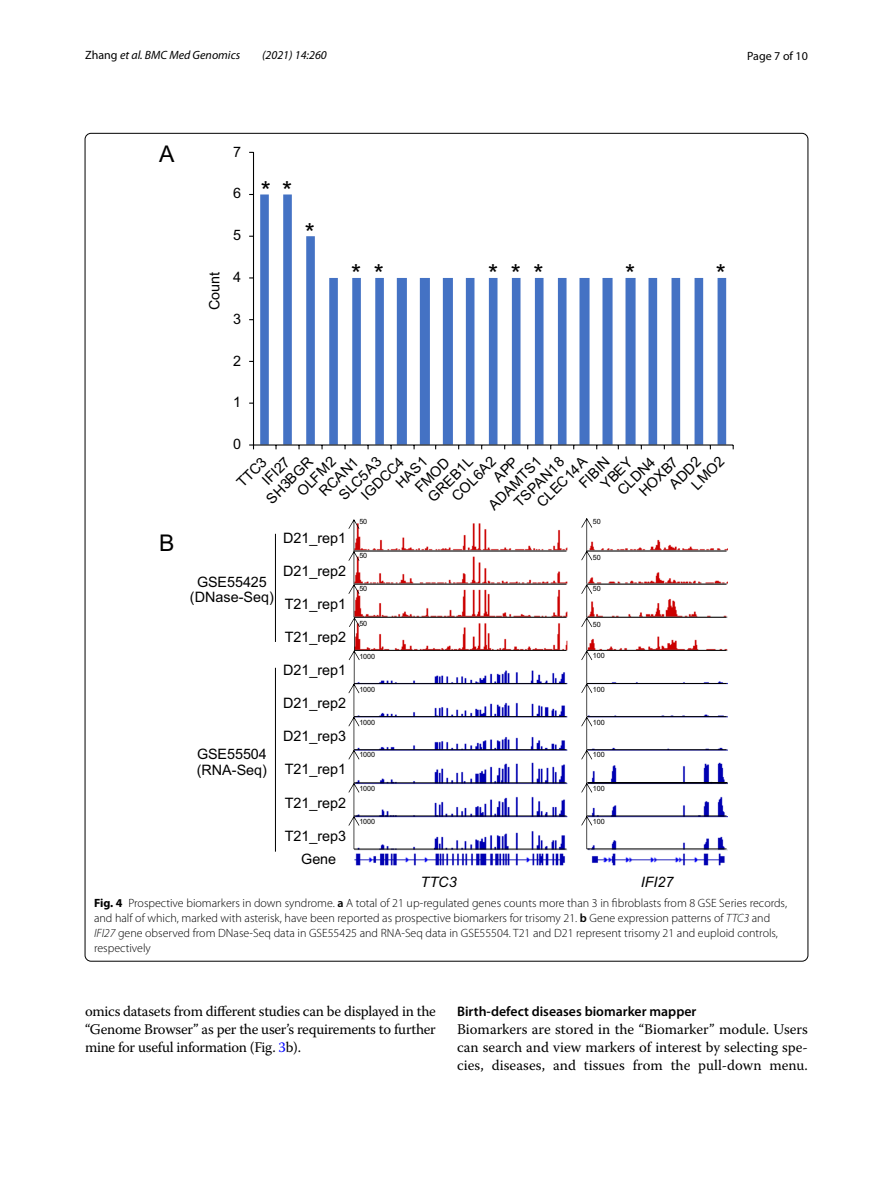
<style>
.page{position:relative;width:893px;height:1187px;background:#fff}
.page>*{position:absolute;margin:0;border:0;box-sizing:border-box;transform-origin:0 0}
.t1{font:25.95px "Arial MT4";color:#000}
.t2{font:22.95px "Arial MT4";color:#000}
.t3{font:14.7px/18px "Warnock Pro";letter-spacing:-.005em;color:#000;text-align:justify}
.t4{font:14.4px/15.6px "Arial MT4";letter-spacing:-.005em;color:#000;text-align:center}
.t5{font:14.4px "Arial Italic MT2";color:#000}
.t6{font:600 13.8px "Myriad Pro";color:#000}
.t7{font:300 12px/15px "Myriad Pro";color:#000}
.t8{font:italic 12px "Myriad Pro";color:#000}
.t9{font:12px "Myriad Pro";color:#000}
.t10{font:7.2px "Arial MT4";letter-spacing:-.005em;color:#000}
.s1{font-style:normal}
.s2{font-weight:700}
.s3{font-weight:600}
.s4{font-style:italic}
.s5{color:#00f}
</style>
<div class="page">
<img style="left:354px;top:523px;width:374px;height:342px">
<hr style="left:275px;top:534px;width:1px;height:108px;background:#000">
<hr style="left:275px;top:667px;width:1px;height:184px;background:#000">
<svg style="left:260px;top:194px;width:466px;height:250px"></svg>
<hr style="left:253px;top:152px;width:1px;height:293px;background:#000">
<hr style="left:253px;top:444px;width:480px;height:1px;background:#000">
<svg style="left:249px;top:444px;width:5px;height:5px"></svg>
<hr style="left:354px;top:550px;width:212px;height:1px;background:#000">
<hr style="left:354px;top:583px;width:212px;height:1px;background:#000">
<hr style="left:354px;top:617px;width:212px;height:1px;background:#000">
<hr style="left:354px;top:650px;width:212px;height:1px;background:#000">
<hr style="left:354px;top:683px;width:212px;height:1px;background:#000">
<hr style="left:354px;top:716px;width:212px;height:1px;background:#000">
<hr style="left:354px;top:749px;width:212px;height:1px;background:#000">
<hr style="left:354px;top:782px;width:212px;height:1px;background:#000">
<hr style="left:354px;top:848px;width:212px;height:1px;background:#000">
<hr style="left:354px;top:815px;width:212px;height:1px;background:#000">
<svg style="left:348px;top:519px;width:12px;height:330px"></svg>
<hr style="left:587px;top:550px;width:139px;height:1px;background:#000">
<hr style="left:587px;top:583px;width:139px;height:1px;background:#000">
<hr style="left:587px;top:617px;width:139px;height:1px;background:#000">
<hr style="left:587px;top:650px;width:139px;height:1px;background:#000">
<hr style="left:587px;top:683px;width:139px;height:1px;background:#000">
<hr style="left:587px;top:716px;width:139px;height:1px;background:#000">
<hr style="left:587px;top:749px;width:139px;height:1px;background:#000">
<hr style="left:588px;top:782px;width:140px;height:1px;background:#000">
<hr style="left:587px;top:815px;width:139px;height:1px;background:#000">
<svg style="left:581px;top:518px;width:11px;height:330px"></svg>
<hr style="left:587px;top:848px;width:139px;height:1px;background:#000">
<p class="t8" style="left:85px;top:48px;width:157px"><span class="s1">Zhang</span> et al. BMC Med Genomics</p>
<p class="t8" style="left:262px;top:48px;width:66px">(2021) 14:260</p>
<p class="t9" style="left:747px;top:48px;width:62px">Page 7 of 10</p>
<h2 class="t2" style="left:159px;top:139px;width:17px">A</h2>
<h2 class="t2" style="left:159px;top:527px;width:17px">B</h2>
<p class="t4" style="left:207px;top:310px;width:40px;rotate:-90deg">Count</p>
<p class="t4" style="left:233px;top:144px;width:9px">7</p>
<p class="t4" style="left:233px;top:186px;width:9px">6</p>
<p class="t4" style="left:233px;top:227px;width:9px">5</p>
<p class="t4" style="left:233px;top:269px;width:9px">4</p>
<p class="t4" style="left:233px;top:311px;width:9px">3</p>
<p class="t4" style="left:233px;top:353px;width:9px">2</p>
<p class="t4" style="left:233px;top:394px;width:9px">1</p>
<p class="t4" style="left:233px;top:436px;width:9px">0</p>
<h1 class="t1" style="left:261px;top:174px;width:33px">* *</h1>
<h1 class="t1" style="left:305px;top:215px;width:12px">*</h1>
<h1 class="t1" style="left:351px;top:256px;width:34px">* *</h1>
<h1 class="t1" style="left:488px;top:256px;width:57px">***</h1>
<h1 class="t1" style="left:625px;top:256px;width:12px">*</h1>
<h1 class="t1" style="left:716px;top:256px;width:12px">*</h1>
<p class="t4" style="left:534px;top:499px;width:66px;rotate:-45deg">CLEC14A</p>
<p class="t4" style="left:263px;top:495px;width:61px;rotate:-45deg">SH3BGR</p>
<p class="t4" style="left:688px;top:481px;width:41px;rotate:-45deg">LMO2</p>
<p class="t4" style="left:425px;top:494px;width:58px;rotate:-45deg">GREB1L</p>
<p class="t4" style="left:336px;top:492px;width:56px;rotate:-45deg">SLC5A3</p>
<p class="t4" style="left:294px;top:487px;width:50px;rotate:-45deg">OLFM2</p>
<p class="t4" style="left:598px;top:481px;width:40px;rotate:-45deg">YBEY</p>
<p class="t4" style="left:449px;top:493px;width:57px;rotate:-45deg">COL6A2</p>
<p class="t4" style="left:511px;top:499px;width:66px;rotate:-45deg">TSPAN18</p>
<p class="t4" style="left:666px;top:481px;width:40px;rotate:-45deg">ADD2</p>
<p class="t4" style="left:614px;top:487px;width:48px;rotate:-45deg">CLDN4</p>
<p class="t4" style="left:358px;top:492px;width:56px;rotate:-45deg">IGDCC4</p>
<p class="t4" style="left:259px;top:477px;width:34px;rotate:-45deg">IFI27</p>
<p class="t4" style="left:412px;top:484px;width:44px;rotate:-45deg">FMOD</p>
<p class="t4" style="left:636px;top:488px;width:50px;rotate:-45deg">HOXB7</p>
<p class="t4" style="left:234px;top:479px;width:37px;rotate:-45deg">TTC3</p>
<p class="t4" style="left:576px;top:480px;width:38px;rotate:-45deg">FIBIN</p>
<p class="t4" style="left:393px;top:480px;width:40px;rotate:-45deg">HAS1</p>
<p class="t4" style="left:485px;top:502px;width:70px;rotate:-45deg">ADAMTS1</p>
<p class="t4" style="left:316px;top:488px;width:50px;rotate:-45deg">RCAN1</p>
<p class="t4" style="left:190px;top:574px;width:85px">GSE55425 (DNase-Seq)</p>
<p class="t4" style="left:197px;top:746px;width:72px;text-align:left">GSE55504 (RNA-Seq)</p>
<p class="t4" style="left:283px;top:530px;width:64px">D21_rep1</p>
<p class="t4" style="left:283px;top:563px;width:64px">D21_rep2</p>
<p class="t4" style="left:285px;top:596px;width:63px">T21_rep1</p>
<p class="t4" style="left:285px;top:629px;width:63px">T21_rep2</p>
<p class="t4" style="left:283px;top:662px;width:64px">D21_rep1</p>
<p class="t4" style="left:283px;top:695px;width:64px">D21_rep2</p>
<p class="t4" style="left:283px;top:728px;width:64px">D21_rep3</p>
<p class="t4" style="left:285px;top:761px;width:63px">T21_rep1</p>
<p class="t4" style="left:285px;top:794px;width:63px">T21_rep2</p>
<p class="t4" style="left:285px;top:824px;width:63px;line-height:23.4px">T21_rep3<br>Gene</p>
<p class="t10" style="left:359px;top:516px;width:9px">50</p>
<p class="t10" style="left:359px;top:551px;width:9px">50</p>
<p class="t10" style="left:359px;top:584px;width:9px">50</p>
<p class="t10" style="left:359px;top:619px;width:9px">50</p>
<p class="t10" style="left:359px;top:651px;width:17px">1000</p>
<p class="t10" style="left:359px;top:684px;width:17px">1000</p>
<p class="t10" style="left:359px;top:717px;width:17px">1000</p>
<p class="t10" style="left:359px;top:750px;width:17px">1000</p>
<p class="t10" style="left:359px;top:783px;width:17px">1000</p>
<p class="t10" style="left:359px;top:816px;width:17px">1000</p>
<p class="t10" style="left:593px;top:516px;width:9px">50</p>
<p class="t10" style="left:593px;top:552px;width:9px">50</p>
<p class="t10" style="left:593px;top:584px;width:9px">50</p>
<p class="t10" style="left:593px;top:619px;width:9px">50</p>
<p class="t10" style="left:593px;top:651px;width:13px">100</p>
<p class="t10" style="left:593px;top:684px;width:13px">100</p>
<p class="t10" style="left:593px;top:717px;width:13px">100</p>
<p class="t10" style="left:593px;top:749px;width:13px">100</p>
<p class="t10" style="left:593px;top:783px;width:13px">100</p>
<p class="t10" style="left:593px;top:816px;width:13px">100</p>
<p class="t5" style="left:421px;top:872px;width:38px">TTC3</p>
<p class="t5" style="left:641px;top:872px;width:34px">IFI27</p>
<p class="t7" style="left:94px;top:895px;width:694px"><span class="s2">Fig. 4</span> Prospective biomarkers in down syndrome. <span class="s3">a</span> A total of 21 up-regulated genes counts more than 3 in fibroblasts from 8 GSE Series records, and half of which, marked with asterisk, have been reported as prospective biomarkers for trisomy 21. <span class="s3">b</span> Gene expression patterns of <span class="s4">TTC3</span> and <span class="s4">IFI27</span> gene observed from DNase-Seq data in GSE55425 and RNA-Seq data in GSE55504. T21 and D21 represent trisomy 21 and euploid controls, respectively</p>
<p class="t3" style="left:85px;top:1001px;width:352px">omics datasets from different studies can be displayed in the “Genome Browser” as per the user’s requirements to further mine for useful information (Fig. <span class="s5">3</span>b).</p>
<p class="t6" style="left:457px;top:1002px;width:241px">Birth‑defect diseases biomarker mapper</p>
<p class="t3" style="left:457px;top:1019px;width:352px">Biomarkers are stored in the “Biomarker” module. Users can search and view markers of interest by selecting spe&shy;cies, diseases, and tissues from the pull-down menu.</p>
</div>
